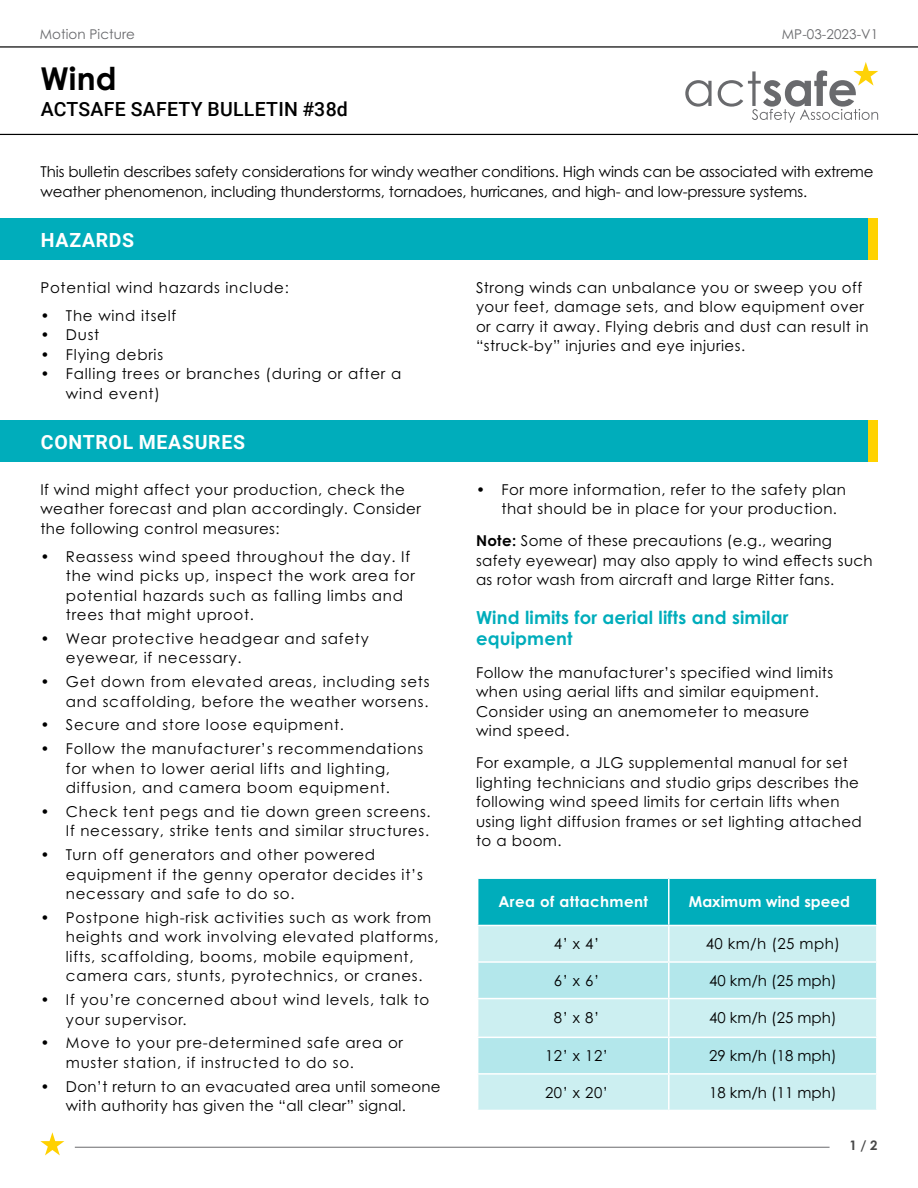
<style>
.page{position:relative;width:918px;height:1188px;background:#fff}
.page>*{position:absolute;margin:0;border:0;box-sizing:border-box;transform-origin:0 0}
.t1{font:700 31.5px "Century Gothic Pro";color:#000}
.t2{font:500 19.5px "Roboto";letter-spacing:.015em;color:#000}
.t3{font:700 19.5px "Roboto";letter-spacing:.035em;color:#fff}
.Heading_3{font:700 18px/21.6px "Century Gothic Pro";letter-spacing:.01em;color:#00adbb}
.Body_Text{font:15px/19.5px "Century Gothic Pro";letter-spacing:.05em;color:#000}
.Body_Text-2{font:15px/19.5px "Century Gothic Pro";letter-spacing:.03em;color:#000}
.Body_Text-3{font:15px/19.5px "Century Gothic Pro";letter-spacing:-.01em;color:#000}
.Body_Text-4{font:700 15px "Century Gothic Pro";letter-spacing:.03em;color:#fff}
.Body_Text-5{font:700 15px "Century Gothic Pro";letter-spacing:.01em;color:#fff}
.t4{font:13.5px "Century Gothic Pro";letter-spacing:.005em;color:#696a6d}
.t5{font:700 13.2px "Century Gothic Pro";color:#474747}
.s1{font-weight:700}
</style>
<div class="page">
<hr style="left:75px;top:1147px;width:755px;height:1px;background:#696a6d">
<hr style="left:0;top:46px;width:918px;height:2px;background:#000">
<hr style="left:0;top:134px;width:918px;height:1px;background:#000">
<svg style="left:685px;top:80px;width:27px;height:27px"></svg>
<svg style="left:718px;top:62px;width:160px;height:61px"></svg>
<svg style="left:40px;top:1132px;width:24px;height:23px"></svg>
<div style="left:0;top:219px;width:868px;height:41px;background:#00adbb"></div>
<div style="left:868px;top:219px;width:10px;height:41px;background:#ffd200"></div>
<div style="left:0;top:421px;width:868px;height:41px;background:#00adbb"></div>
<div style="left:868px;top:421px;width:10px;height:41px;background:#ffd200"></div>
<div style="left:478px;top:879px;width:398px;height:46px;background:#00adbb"></div>
<div style="left:478px;top:926px;width:398px;height:184px;background:#cceff1"></div>
<svg style="left:478px;top:963px;width:398px;height:110px;background:#bceaed"></svg>
<hr style="left:668px;top:879px;width:2px;height:46px;background:#fff">
<hr style="left:668px;top:926px;width:2px;height:35px;background:#fff">
<hr style="left:477px;top:961px;width:192px;height:2px;background:#fff">
<hr style="left:669px;top:961px;width:209px;height:2px;background:#fff">
<hr style="left:668px;top:963px;width:2px;height:35px;background:#fff">
<hr style="left:477px;top:998px;width:192px;height:1px;background:#fff">
<hr style="left:669px;top:998px;width:209px;height:1px;background:#fff">
<hr style="left:668px;top:999px;width:2px;height:38px;background:#fff">
<hr style="left:668px;top:1038px;width:2px;height:35px;background:#fff">
<hr style="left:477px;top:1037px;width:192px;height:1px;background:#fff">
<hr style="left:669px;top:1037px;width:209px;height:1px;background:#fff">
<hr style="left:477px;top:1073px;width:192px;height:2px;background:#fff">
<hr style="left:669px;top:1073px;width:209px;height:2px;background:#fff">
<hr style="left:668px;top:1075px;width:2px;height:35px;background:#fff">
<p class="t4" style="left:40px;top:26px;width:97px">Motion Picture</p>
<p class="t4" style="left:782px;top:26px;width:98px">MP-03-2023-V1</p>
<h1 class="t1" style="left:40px;top:59px;width:78px">Wind</h1>
<h2 class="t2" style="left:41px;top:95px;width:308px">ACTSAFE SAFETY BULLETIN #38d</h2>
<p class="Body_Text-3" style="left:41px;top:162px;width:835px">This bulletin describes safety considerations for windy weather conditions. High winds can be associated with extreme weather phenomenon, including thunderstorms, tornadoes, hurricanes, and high- and low-pressure systems.</p>
<p class="t3" style="left:41px;top:226px;width:95px">HAZARDS</p>
<p class="Body_Text" style="left:40px;top:277px;width:250px">Potential wind hazards include:</p>
<p class="Body_Text" style="left:40px;top:305px;width:137px">• The wind itself</p>
<p class="Body_Text-2" style="left:40px;top:325px;width:60px">• Dust</p>
<p class="Body_Text" style="left:40px;top:344px;width:124px">• Flying debris</p>
<p class="Body_Text" style="left:66px;top:364px;width:337px;text-indent:-26px">• Falling trees or branches (during or after a wind event)</p>
<p class="t3" style="left:41px;top:428px;width:206px">CONTROL MEASURES</p>
<p class="Body_Text-2" style="left:40px;top:479px;width:382px">If wind might affect your production, check the weather forecast and plan accordingly. Consider the following control measures:</p>
<p class="Body_Text" style="left:66px;top:546px;width:350px;text-indent:-26px">• Reassess wind speed throughout the day. If the wind picks up, inspect the work area for potential hazards such as falling limbs and trees that might uproot.</p>
<p class="Body_Text" style="left:66px;top:628px;width:304px;text-indent:-26px">• Wear protective headgear and safety eyewear, if necessary.</p>
<p class="Body_Text" style="left:40px;top:672px;width:391px;text-align:right">• Get down from elevated areas, including sets and scaffolding, before the weather worsens.</p>
<p class="Body_Text" style="left:40px;top:715px;width:305px">• Secure and store loose equipment.</p>
<p class="Body_Text" style="left:40px;top:739px;width:384px;text-align:center">• Follow the manufacturer’s recommendations for when to lower aerial lifts and lighting, diffusion, and camera boom equipment.</p>
<p class="Body_Text" style="left:40px;top:801px;width:392px;text-align:right">• Check tent pegs and tie down green screens.<br>If necessary, strike tents and similar structures.</p>
<p class="Body_Text" style="left:66px;top:845px;width:359px;text-indent:-26px">• Turn off generators and other powered equipment if the genny operator decides it’s necessary and safe to do so.</p>
<p class="Body_Text" style="left:66px;top:907px;width:374px;text-indent:-26px">• Postpone high-risk activities such as work from heights and work involving elevated platforms, lifts, scaffolding, booms, mobile equipment, camera cars, stunts, pyrotechnics, or cranes.</p>
<p class="Body_Text" style="left:66px;top:990px;width:365px;text-indent:-26px">• If you’re concerned about wind levels, talk to your supervisor.</p>
<p class="Body_Text" style="left:66px;top:1033px;width:339px;text-indent:-26px">• Move to your pre-determined safe area or muster station, if instructed to do so.</p>
<p class="Body_Text-2" style="left:66px;top:1076px;width:376px;text-indent:-26px">• Don’t return to an evacuated area until someone with authority has given the “all clear” signal.</p>
<p class="Body_Text-2" style="left:476px;top:277px;width:394px">Strong winds can unbalance you or sweep you off your feet, damage sets, and blow equipment over or carry it away. Flying debris and dust can result in “struck-by” injuries and eye injuries.</p>
<p class="Body_Text-2" style="left:502px;top:479px;width:346px;text-indent:-26px">• For more information, refer to the safety plan that should be in place for your production.</p>
<p class="Body_Text-2" style="left:476px;top:531px;width:398px"><span class="s1">Note:</span> Some of these precautions (e.g., wearing safety eyewear) may also apply to wind effects such as rotor wash from aircraft and large Ritter fans.</p>
<p class="Heading_3" style="left:476px;top:606px;width:314px">Wind limits for aerial lifts and similar equipment</p>
<p class="Body_Text-2" style="left:476px;top:662px;width:359px">Follow the manufacturer’s specified wind limits when using aerial lifts and similar equipment.<br>Consider using an anemometer to measure wind speed.</p>
<p class="Body_Text-2" style="left:476px;top:753px;width:387px">For example, a JLG supplemental manual for set lighting technicians and studio grips describes the following wind speed limits for certain lifts when using light diffusion frames or set lighting attached to a boom.</p>
<p class="Body_Text-4" style="left:498px;top:893px;width:151px">Area of attachment</p>
<p class="Body_Text-5" style="left:689px;top:893px;width:163px">Maximum wind speed</p>
<p class="Body_Text-2" style="left:554px;top:934px;width:47px">4’ x 4’</p>
<p class="Body_Text-2" style="left:706px;top:934px;width:136px">40 km/h (25 mph)</p>
<p class="Body_Text-2" style="left:554px;top:971px;width:47px">6’ x 6’</p>
<p class="Body_Text-2" style="left:709px;top:971px;width:129px">40 km/h (25 mph)</p>
<p class="Body_Text-2" style="left:554px;top:1008px;width:47px">8’ x 8’</p>
<p class="Body_Text-2" style="left:709px;top:1008px;width:129px">40 km/h (25 mph)</p>
<p class="Body_Text-2" style="left:545px;top:1046px;width:64px">12’ x 12’</p>
<p class="Body_Text-2" style="left:709px;top:1046px;width:129px">29 km/h (18 mph)</p>
<p class="Body_Text-2" style="left:545px;top:1082px;width:64px">20’ x 20’</p>
<p class="Body_Text-2" style="left:709px;top:1082px;width:129px">18 km/h (11 mph)</p>
<p class="t5" style="left:850px;top:1137px;width:30px">1 / 2</p>
</div>
